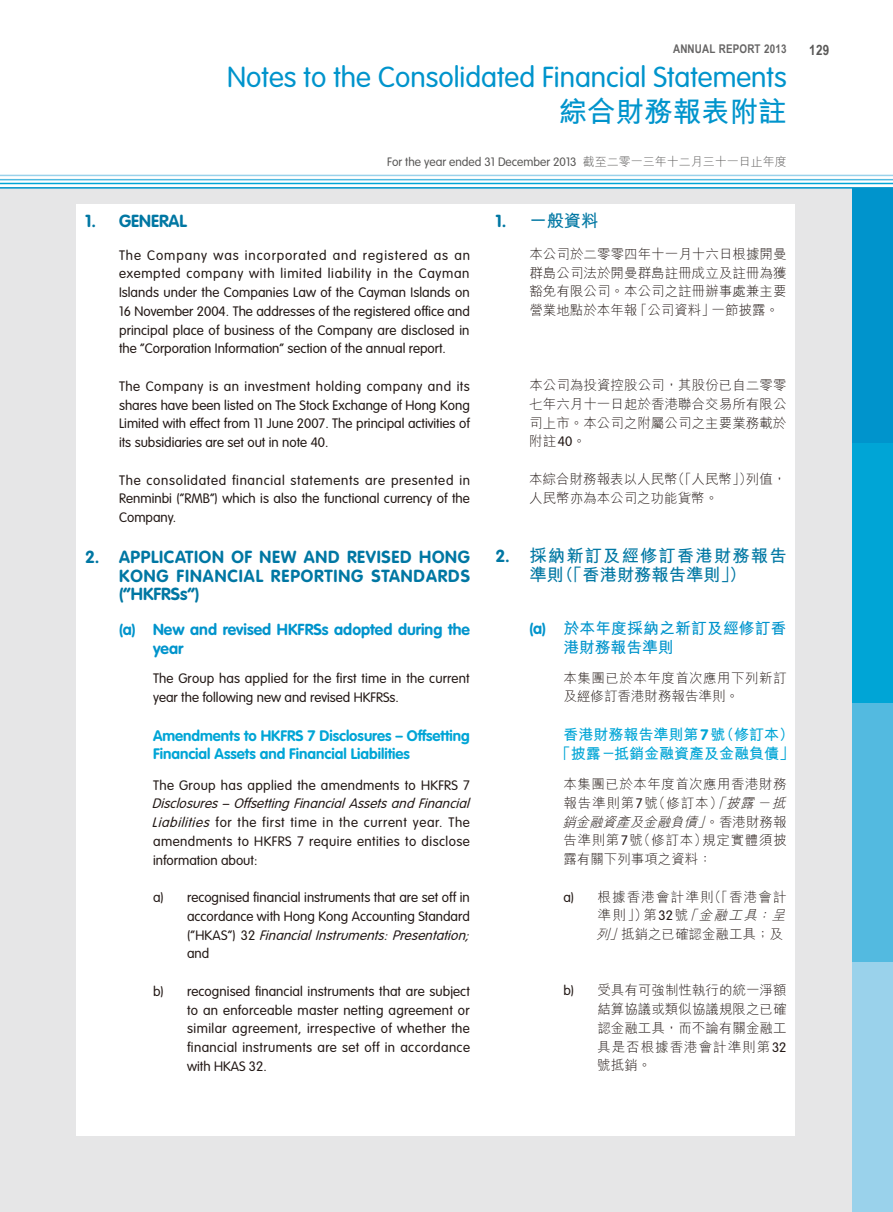
<style>
.page{position:relative;width:893px;height:1212px;background:#fff}
.page>*{position:absolute;margin:0;border:0;box-sizing:border-box;transform-origin:0 0}
.t1{font:300 28.5px "VAG Rounded Std";color:#0094cc}
.t2{font:700 28.5px "M Hei HK";color:#0094cc}
.t3{font:700 17.25px/18.8px "VAG Rounded Std";letter-spacing:.05em;color:#0077a3;text-align:justify}
.t4{font:700 17.25px/18.8px "M Hei HK";letter-spacing:.07em;color:#0077a3;text-align:center}
.t5{font:700 17.25px "VAG Rounded Std";color:#0077a3}
.t6{font:700 15.75px/18.8px "VAG Rounded Std";color:#0094cc}
.t7{font:700 15.75px/18.8px "M Hei HK";letter-spacing:.015em;color:#0094cc}
.t8{font:700 15px/18.8px "VAG Rounded Std";color:#00a5d6}
.t9{font:700 15px/18.8px "M Hei HK";color:#00a5d6;text-align:center}
.t10{font:700 14.25px "Arial Narrow";color:#595857}
.t11{font:300 13.5px/18.8px "VAG Rounded Std";color:#231916;text-align:justify}
.t12{font:300 13.5px/18.8px "M Hei HK";letter-spacing:.005em;color:#231916;text-align:justify}
.t13{font:300 13.5px/18.8px "VAG Rounded Std";letter-spacing:.03em;color:#231916}
.t14{font:300 13.5px/18.8px "M Hei HK";letter-spacing:.035em;color:#231916}
.t15{font:300 13.5px/18.8px "M Hei HK";letter-spacing:.085em;color:#231916}
.t16{font:300 13.5px "VAG Rounded Std";letter-spacing:.025em;color:#231916}
.t17{font:300 12px "VAG Rounded Std";color:#595857}
.t18{font:700 12px "Arial Narrow";letter-spacing:.015em;color:#666565}
.s1{font-family:"M Hei HK"}
.s2{font-style:italic}
.s3{font-family:"VAG Rounded Std"}
</style>
<div class="page">
<div style="left:0;top:187px;width:893px;height:1025px;background:#e6e6e7"></div>
<div style="left:77px;top:204px;width:718px;height:931px;background:#fff"></div>
<div style="left:852px;top:188px;width:41px;height:256px;background:#0094cc"></div>
<div style="left:852px;top:443px;width:41px;height:261px;background:#00a5d6"></div>
<div style="left:852px;top:703px;width:41px;height:259px;background:#53bae0"></div>
<div style="left:852px;top:962px;width:41px;height:250px;background:#9ad2eb"></div>
<hr style="left:0;top:187px;width:893px;height:2px;background:#0094cc">
<hr style="left:0;top:183px;width:893px;height:1px;background:#00a5d6">
<hr style="left:0;top:179px;width:893px;height:1px;background:#53bae0">
<hr style="left:0;top:175px;width:893px;height:1px;background:#9ad2eb">
<p class="t18" style="left:673px;top:40px;width:115px">ANNUAL REPORT 2013</p>
<p class="t10" style="left:809px;top:39px;width:21px">129</p>
<h1 class="t1" style="left:227px;top:61px;width:561px">Notes to the Consolidated Financial Statements</h1>
<h1 class="t2" style="left:559px;top:91px;width:229px">綜合財務報表附註</h1>
<p class="t17" style="left:387px;top:155px;width:401px">For the year ended 31 December 2013 <span class="s1">截至二零一三年十二月三十一日止年度</span></p>
<p class="t5" style="left:85px;top:211px;width:103px">1. GENERAL</p>
<p class="t11" style="left:119px;top:246px;width:352px">The Company was incorporated and registered as an exempted company with limited liability in the Cayman Islands under the Companies Law of the Cayman Islands on 16 November 2004. The addresses of the registered office and principal place of business of the Company are disclosed in the “Corporation Information” section of the annual report.</p>
<p class="t11" style="left:119px;top:377px;width:352px">The Company is an investment holding company and its shares have been listed on The Stock Exchange of Hong Kong Limited with effect from 11 June 2007. The principal activities of its subsidiaries are set out in note 40.</p>
<p class="t11" style="left:119px;top:471px;width:352px">The consolidated financial statements are presented in Renminbi (“RMB”) which is also the functional currency of the Company.</p>
<p class="t3" style="left:119px;top:548px;width:352px;text-indent:-34px">2. APPLICATION OF NEW AND REVISED HONG KONG FINANCIAL REPORTING STANDARDS (“HKFRSs”)</p>
<p class="t6" style="left:153px;top:620px;width:318px;text-indent:-34px">(a) New and revised HKFRSs adopted during the year</p>
<p class="t11" style="left:153px;top:669px;width:318px">The Group has applied for the first time in the current year the following new and revised HKFRSs.</p>
<p class="t8" style="left:153px;top:726px;width:318px">Amendments to HKFRS 7 Disclosures – Offsetting<br>Financial Assets and Financial Liabilities</p>
<p class="t16" style="left:153px;top:777px;width:318px">The Group has applied the amendments to HKFRS 7</p>
<p class="t13" style="left:152px;top:795px;width:323px"><span class="s2">Disclosures–OffsettingFinancialAssetsandFinancial Liabilities</span> for the first time in the current year. The amendments to HKFRS 7 require entities to disclose information about:</p>
<p class="t11" style="left:187px;top:888px;width:287px;text-align:left;text-indent:-34px">a) recognised financial instruments that are set off in accordance with Hong Kong Accounting Standard ( “ H K A S ” ) 3 2 <span class="s2">FinancialInstruments:Presentation; </span>and</p>
<p class="t11" style="left:187px;top:982px;width:284px;text-indent:-34px">b) recognised financial instruments that are subject to an enforceable master netting agreement or similar agreement, irrespective of whether the financial instruments are set off in accordance with HKAS 32.</p>
<p class="t4" style="left:495px;top:209px;width:105px"><span class="s3">1.</span> 一般資料</p>
<p class="t12" style="left:529px;top:244px;width:259px">本公司於二零零四年十一月十六日根據開曼群島公司法於開曼群島註冊成立及註冊為獲豁免有限公司。本公司之註冊辦事處兼主要營業地點於本年報「公司資料」一節披露。</p>
<p class="t12" style="left:529px;top:376px;width:259px">本公司為投資控股公司，其股份已自二零零七年六月十一日起於香港聯合交易所有限公司上市。本公司之附屬公司之主要業務載於附註<span class="s3">40</span>。</p>
<p class="t12" style="left:529px;top:469px;width:259px">本綜合財務報表以人民幣（「人民幣」）列值，人民幣亦為本公司之功能貨幣。</p>
<p class="t4" style="left:495px;top:545px;width:293px"><span class="s3">2.</span> 採納新訂及經修訂香港財務報告準則（「香港財務報告準則」）</p>
<p class="t7" style="left:563px;top:618px;width:225px;text-indent:-34px"><span class="s3">(a)</span> 於本年度採納之新訂及經修訂香港財務報告準則</p>
<p class="t14" style="left:563px;top:668px;width:225px">本集團已於本年度首次應用下列新訂及經修訂香港財務報告準則。</p>
<p class="t9" style="left:556px;top:724px;width:240px">香港財務報告準則第<span class="s3">7</span>號（修訂本）「披露－抵銷金融資產及金融負債」</p>
<p class="t14" style="left:562px;top:774px;width:228px">本集團已於本年度首次應用香港財務報告準則第<span class="s3">7</span>號（修訂本）<span class="s2">「披露－抵銷金融資產及金融負債」</span>。香港財務報告準則第<span class="s3">7</span>號（修訂本）規定實體須披露有關下列事項之資料：</p>
<p class="t15" style="left:596px;top:887px;width:194px;text-indent:-33px"><span class="s3">a)</span> 根據香港會計準則（「香港會計準則」）第<span class="s3">32</span>號<span class="s2">「金融工具：呈列」</span>抵銷之已確認金融工具；及</p>
<p class="t12" style="left:597px;top:981px;width:191px;text-indent:-34px"><span class="s3">b)</span> 受具有可強制性執行的統一淨額結算協議或類似協議規限之已確認金融工具，而不論有關金融工具是否根據香港會計準則第<span class="s3">32</span>號抵銷。</p>
</div>
